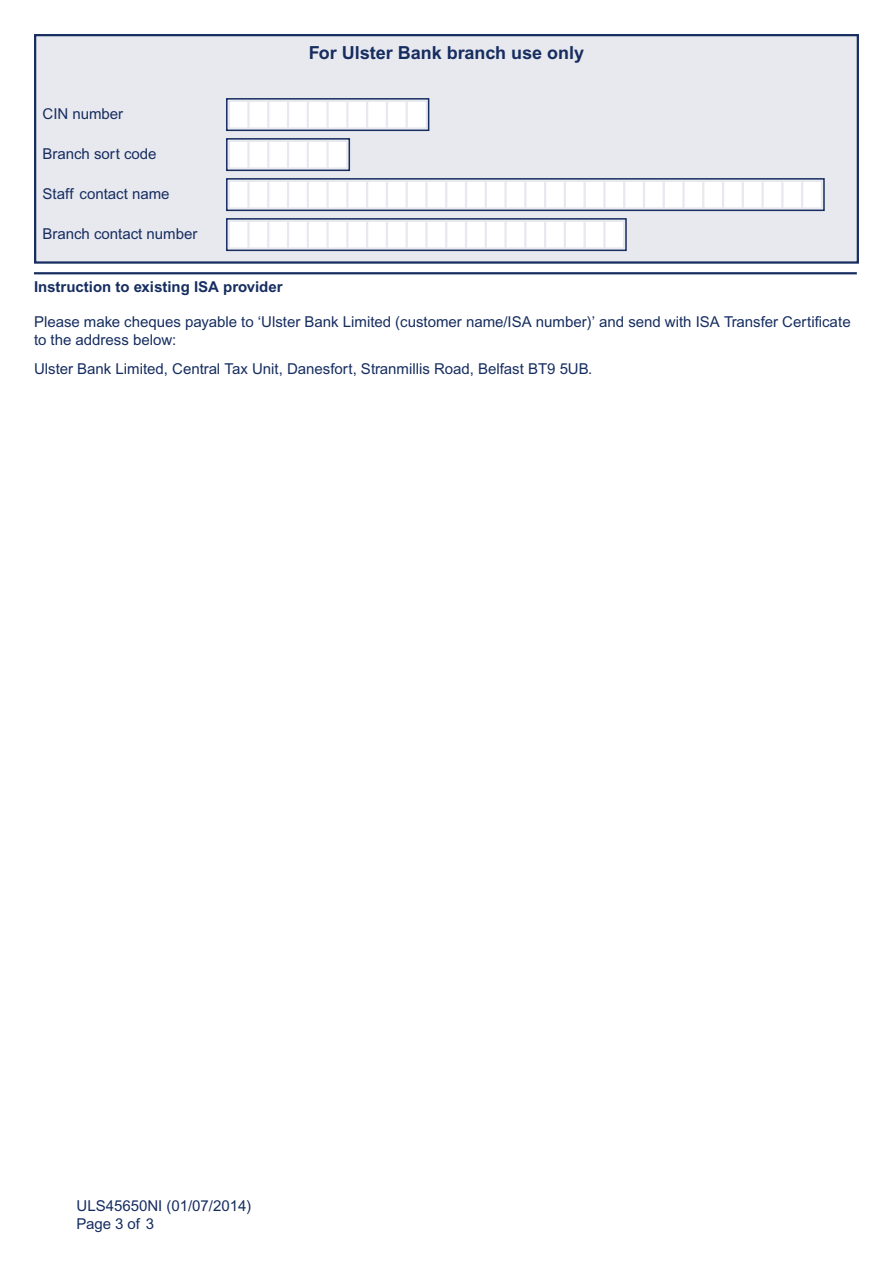
<style>
.page{position:relative;width:893px;height:1263px;background:#fff}
.page>*{position:absolute;margin:0;border:0;box-sizing:border-box;transform-origin:0 0}
.t1{font:700 18px "Arial";color:#162d60}
.t2{font:15px/18px "Arial";color:#162d60}
.t3{font:700 15px "Arial";color:#162d60}
</style>
<div class="page">
<hr style="left:34px;top:272px;width:823px;height:2px;background:#162d60">
<div style="left:36px;top:36px;width:821px;height:225px;background:#e8e9ef"></div>
<div style="left:34px;top:34px;width:825px;height:230px;border:2px solid #162d60"></div>
<div style="left:230px;top:102px;width:196px;height:25px;background:#fff"></div>
<hr style="left:247px;top:101px;width:3px;height:28px;background:#e8e9ef">
<hr style="left:267px;top:101px;width:2px;height:28px;background:#e8e9ef">
<hr style="left:287px;top:101px;width:2px;height:28px;background:#e8e9ef">
<hr style="left:307px;top:101px;width:2px;height:28px;background:#e8e9ef">
<hr style="left:326px;top:101px;width:3px;height:28px;background:#e8e9ef">
<hr style="left:346px;top:101px;width:2px;height:28px;background:#e8e9ef">
<hr style="left:366px;top:101px;width:2px;height:28px;background:#e8e9ef">
<hr style="left:386px;top:101px;width:2px;height:28px;background:#e8e9ef">
<hr style="left:406px;top:101px;width:2px;height:28px;background:#e8e9ef">
<div style="left:226px;top:98px;width:203px;height:33px;border:2px solid #162d60"></div>
<div style="left:230px;top:142px;width:116px;height:25px;background:#fff"></div>
<hr style="left:247px;top:141px;width:3px;height:28px;background:#e8e9ef">
<hr style="left:267px;top:141px;width:2px;height:28px;background:#e8e9ef">
<hr style="left:287px;top:141px;width:2px;height:28px;background:#e8e9ef">
<hr style="left:307px;top:141px;width:2px;height:28px;background:#e8e9ef">
<hr style="left:326px;top:141px;width:3px;height:28px;background:#e8e9ef">
<div style="left:226px;top:138px;width:124px;height:33px;border:2px solid #162d60"></div>
<div style="left:230px;top:222px;width:393px;height:25px;background:#fff"></div>
<div style="left:226px;top:218px;width:401px;height:33px;border:2px solid #162d60"></div>
<hr style="left:247px;top:221px;width:3px;height:28px;background:#e8e9ef">
<hr style="left:267px;top:221px;width:2px;height:28px;background:#e8e9ef">
<hr style="left:287px;top:221px;width:2px;height:28px;background:#e8e9ef">
<hr style="left:307px;top:221px;width:2px;height:28px;background:#e8e9ef">
<hr style="left:326px;top:221px;width:3px;height:28px;background:#e8e9ef">
<hr style="left:346px;top:221px;width:2px;height:28px;background:#e8e9ef">
<hr style="left:366px;top:221px;width:2px;height:28px;background:#e8e9ef">
<hr style="left:386px;top:221px;width:2px;height:28px;background:#e8e9ef">
<hr style="left:406px;top:221px;width:2px;height:28px;background:#e8e9ef">
<hr style="left:425px;top:221px;width:3px;height:28px;background:#e8e9ef">
<hr style="left:445px;top:221px;width:2px;height:28px;background:#e8e9ef">
<hr style="left:465px;top:221px;width:2px;height:28px;background:#e8e9ef">
<hr style="left:485px;top:221px;width:2px;height:28px;background:#e8e9ef">
<hr style="left:504px;top:221px;width:3px;height:28px;background:#e8e9ef">
<hr style="left:524px;top:221px;width:2px;height:28px;background:#e8e9ef">
<hr style="left:544px;top:221px;width:2px;height:28px;background:#e8e9ef">
<hr style="left:564px;top:221px;width:2px;height:28px;background:#e8e9ef">
<hr style="left:583px;top:221px;width:3px;height:28px;background:#e8e9ef">
<hr style="left:603px;top:221px;width:3px;height:28px;background:#e8e9ef">
<div style="left:230px;top:182px;width:591px;height:25px;background:#fff"></div>
<hr style="left:247px;top:181px;width:3px;height:28px;background:#e8e9ef">
<hr style="left:267px;top:181px;width:2px;height:28px;background:#e8e9ef">
<hr style="left:287px;top:181px;width:2px;height:28px;background:#e8e9ef">
<hr style="left:307px;top:181px;width:2px;height:28px;background:#e8e9ef">
<hr style="left:326px;top:181px;width:3px;height:28px;background:#e8e9ef">
<hr style="left:346px;top:181px;width:2px;height:28px;background:#e8e9ef">
<hr style="left:366px;top:181px;width:2px;height:28px;background:#e8e9ef">
<hr style="left:386px;top:181px;width:2px;height:28px;background:#e8e9ef">
<hr style="left:406px;top:181px;width:2px;height:28px;background:#e8e9ef">
<hr style="left:425px;top:181px;width:3px;height:28px;background:#e8e9ef">
<hr style="left:445px;top:181px;width:2px;height:28px;background:#e8e9ef">
<hr style="left:465px;top:181px;width:2px;height:28px;background:#e8e9ef">
<hr style="left:485px;top:181px;width:2px;height:28px;background:#e8e9ef">
<hr style="left:504px;top:181px;width:3px;height:28px;background:#e8e9ef">
<hr style="left:524px;top:181px;width:2px;height:28px;background:#e8e9ef">
<hr style="left:544px;top:181px;width:2px;height:28px;background:#e8e9ef">
<hr style="left:564px;top:181px;width:2px;height:28px;background:#e8e9ef">
<hr style="left:583px;top:181px;width:3px;height:28px;background:#e8e9ef">
<hr style="left:603px;top:181px;width:3px;height:28px;background:#e8e9ef">
<hr style="left:623px;top:181px;width:2px;height:28px;background:#e8e9ef">
<hr style="left:643px;top:181px;width:2px;height:28px;background:#e8e9ef">
<hr style="left:663px;top:181px;width:2px;height:28px;background:#e8e9ef">
<hr style="left:682px;top:181px;width:3px;height:28px;background:#e8e9ef">
<hr style="left:702px;top:181px;width:2px;height:28px;background:#e8e9ef">
<hr style="left:722px;top:181px;width:2px;height:28px;background:#e8e9ef">
<hr style="left:742px;top:181px;width:2px;height:28px;background:#e8e9ef">
<hr style="left:761px;top:181px;width:3px;height:28px;background:#e8e9ef">
<hr style="left:781px;top:181px;width:2px;height:28px;background:#e8e9ef">
<hr style="left:801px;top:181px;width:2px;height:28px;background:#e8e9ef">
<div style="left:226px;top:178px;width:599px;height:33px;border:2px solid #162d60"></div>
<p class="t2" style="left:43px;top:106px;width:82px">CIN number</p>
<p class="t2" style="left:43px;top:146px;width:116px">Branch sort code</p>
<p class="t2" style="left:43px;top:186px;width:128px">Staff contact name</p>
<p class="t2" style="left:43px;top:226px;width:156px">Branch contact number</p>
<p class="t1" style="left:309px;top:46px;width:277px">For Ulster Bank branch use only</p>
<p class="t3" style="left:34px;top:282px;width:250px">Instruction to existing ISA provider</p>
<p class="t2" style="left:34px;top:315px;width:818px">Please make cheques payable to ‘Ulster Bank Limited (customer name/ISA number)’ and send with ISA Transfer Certificate to the address below:</p>
<p class="t2" style="left:34px;top:361px;width:560px">Ulster Bank Limited, Central Tax Unit, Danesfort, Stranmillis Road, Belfast BT9 5UB.</p>
<p class="t2" style="left:77px;top:1198px;width:176px">ULS45650NI (01/07/2014)<br>Page 3 of 3</p>
</div>
